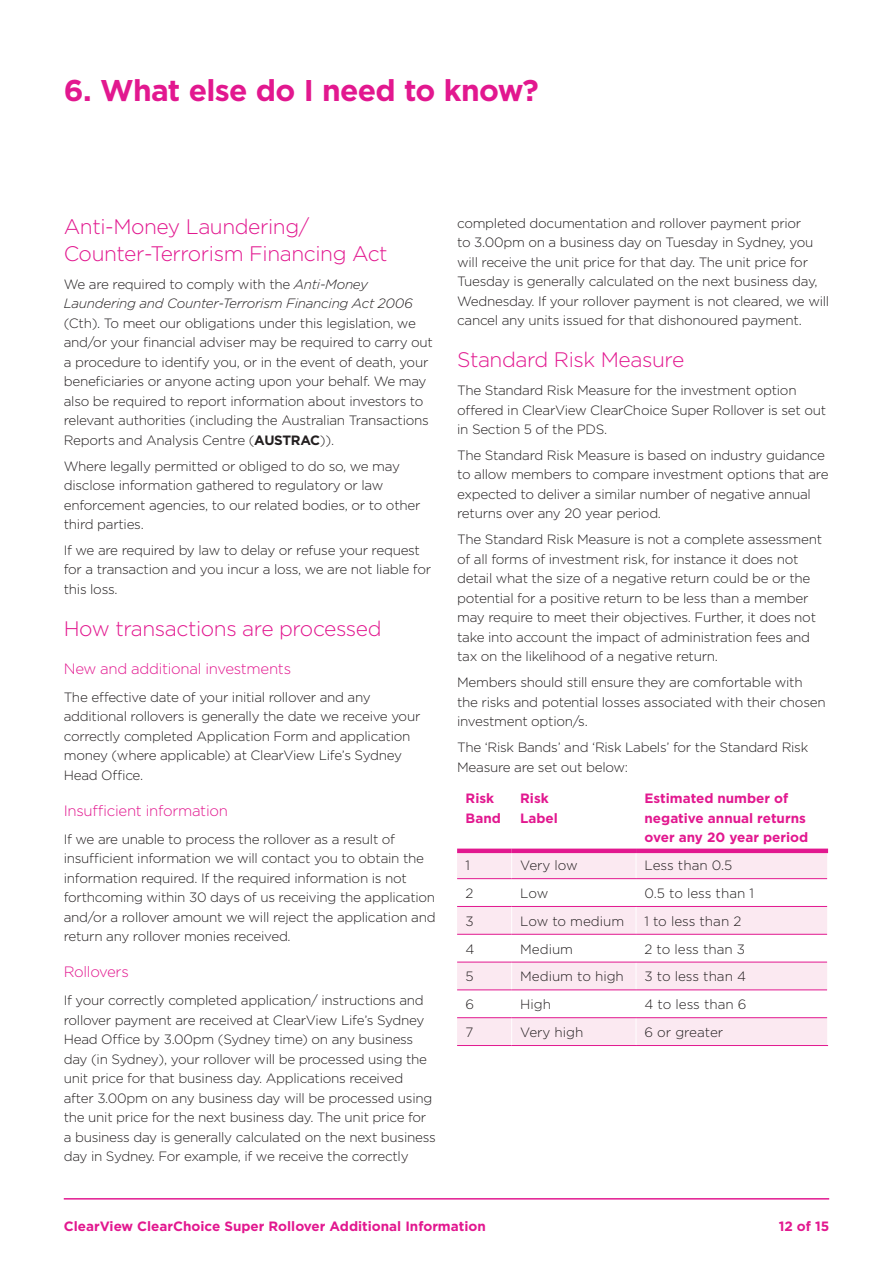
<style>
.page{position:relative;width:893px;height:1263px;background:#fff}
.page>*{position:absolute;margin:0;border:0;box-sizing:border-box;transform-origin:0 0}
._1_0_Main_heading{font:700 30px "Gotham";letter-spacing:-.025em;color:#e2188f}
._1_1_Sub_head{font:300 21px/27px "Gotham";letter-spacing:-.02em;color:#e2188f}
._1_2_Sub_sub_head{font:300 15px "Gotham";letter-spacing:-.02em;color:#e2188f}
._2_0_Body_text{font:300 13.5px/19.5px "Gotham";letter-spacing:-.02em;color:#231f20}
._2_0_Body_text-2{font:700 13.5px/19.5px "Gotham";color:#e2188f}
._2_0_Body_text-3{font:300 13.5px "Gotham";color:#231f20}
.s1{font-style:italic}
.s2{font-weight:700}
</style>
<div class="page">
<svg style="left:457px;top:853px;width:370px;height:192px;fill:#fbe9f1"></svg>
<svg style="left:511px;top:853px;width:1px;height:192px"></svg>
<svg style="left:636px;top:853px;width:1px;height:192px"></svg>
<hr style="left:457px;top:878px;width:55px;height:1px;background:#e2188f">
<hr style="left:512px;top:878px;width:124px;height:1px;background:#e2188f">
<hr style="left:636px;top:878px;width:191px;height:1px;background:#e2188f">
<hr style="left:457px;top:906px;width:55px;height:1px;background:#e2188f">
<hr style="left:512px;top:906px;width:124px;height:1px;background:#e2188f">
<hr style="left:636px;top:906px;width:191px;height:1px;background:#e2188f">
<hr style="left:457px;top:934px;width:55px;height:1px;background:#e2188f">
<hr style="left:512px;top:934px;width:124px;height:1px;background:#e2188f">
<hr style="left:636px;top:934px;width:191px;height:1px;background:#e2188f">
<hr style="left:457px;top:962px;width:55px;height:1px;background:#e2188f">
<hr style="left:512px;top:962px;width:124px;height:1px;background:#e2188f">
<hr style="left:636px;top:962px;width:191px;height:1px;background:#e2188f">
<hr style="left:457px;top:989px;width:55px;height:1px;background:#e2188f">
<hr style="left:512px;top:989px;width:124px;height:1px;background:#e2188f">
<hr style="left:636px;top:989px;width:191px;height:1px;background:#e2188f">
<hr style="left:457px;top:1017px;width:55px;height:1px;background:#e2188f">
<hr style="left:512px;top:1017px;width:124px;height:1px;background:#e2188f">
<hr style="left:636px;top:1017px;width:191px;height:1px;background:#e2188f">
<hr style="left:457px;top:1045px;width:55px;height:1px;background:#e2188f">
<hr style="left:512px;top:1045px;width:124px;height:1px;background:#e2188f">
<hr style="left:636px;top:1045px;width:192px;height:1px;background:#e2188f">
<div style="left:457px;top:848px;width:55px;height:5px;background:#e2188f"></div>
<div style="left:512px;top:848px;width:124px;height:5px;background:#e2188f"></div>
<div style="left:636px;top:848px;width:192px;height:5px;background:#e2188f"></div>
<hr style="left:64px;top:1198px;width:765px;height:1px;background:#e2188f">
<p class="_1_0_Main_heading" style="left:64px;top:70px;width:477px">6. What else do I need to know?</p>
<p class="_1_1_Sub_head" style="left:64px;top:212px;width:325px">Anti-Money Laundering/<br>Counter-Terrorism Financing Act</p>
<p class="_2_0_Body_text" style="left:64px;top:274px;width:371px">We are required to comply with the <span class="s1">Anti-Money Laundering and Counter-Terrorism Financing Act 2006 </span>(Cth). To meet our obligations under this legislation, we and/or your financial adviser may be required to carry out a procedure to identify you, or in the event of death, your beneficiaries or anyone acting upon your behalf. We may also be required to report information about investors to relevant authorities (including the Australian Transactions Reports and Analysis Centre (<span class="s2">AUSTRAC</span>)).</p>
<p class="_2_0_Body_text" style="left:64px;top:456px;width:358px">Where legally permitted or obliged to do so, we may disclose information gathered to regulatory or law enforcement agencies, to our related bodies, or to other third parties.</p>
<p class="_2_0_Body_text" style="left:64px;top:540px;width:369px">If we are required by law to delay or refuse your request for a transaction and you incur a loss, we are not liable for this loss.</p>
<p class="_1_1_Sub_head" style="left:64px;top:614px;width:319px">How transactions are processed</p>
<p class="_1_2_Sub_sub_head" style="left:64px;top:659px;width:229px">New and additional investments</p>
<p class="_2_0_Body_text" style="left:64px;top:687px;width:358px">The effective date of your initial rollover and any additional rollovers is generally the date we receive your correctly completed Application Form and application money (where applicable) at ClearView Life’s Sydney Head Office.</p>
<p class="_1_2_Sub_sub_head" style="left:64px;top:801px;width:166px">Insufficient information</p>
<p class="_2_0_Body_text" style="left:64px;top:829px;width:373px">If we are unable to process the rollover as a result of insufficient information we will contact you to obtain the information required. If the required information is not forthcoming within 30 days of us receiving the application and/or a rollover amount we will reject the application and return any rollover monies received.</p>
<p class="_1_2_Sub_sub_head" style="left:64px;top:962px;width:67px">Rollovers</p>
<p class="_2_0_Body_text" style="left:64px;top:990px;width:373px">If your correctly completed application/ instructions and rollover payment are received at ClearView Life’s Sydney Head Office by 3.00pm (Sydney time) on any business day (in Sydney), your rollover will be processed using the unit price for that business day. Applications received after 3.00pm on any business day will be processed using the unit price for the next business day. The unit price for a business day is generally calculated on the next business day in Sydney. For example, if we receive the correctly</p>
<p class="_2_0_Body_text" style="left:457px;top:213px;width:374px">completed documentation and rollover payment prior<br>to 3.00pm on a business day on Tuesday in Sydney, you will receive the unit price for that day. The unit price for Tuesday is generally calculated on the next business day, Wednesday. If your rollover payment is not cleared, we will cancel any units issued for that dishonoured payment.</p>
<p class="_1_1_Sub_head" style="left:457px;top:346px;width:229px">Standard Risk Measure</p>
<p class="_2_0_Body_text" style="left:457px;top:380px;width:371px">The Standard Risk Measure for the investment option offered in ClearView ClearChoice Super Rollover is set out in Section 5 of the PDS.</p>
<p class="_2_0_Body_text" style="left:457px;top:445px;width:373px">The Standard Risk Measure is based on industry guidance to allow members to compare investment options that are expected to deliver a similar number of negative annual returns over any 20 year period.</p>
<p class="_2_0_Body_text" style="left:457px;top:529px;width:366px">The Standard Risk Measure is not a complete assessment of all forms of investment risk, for instance it does not detail what the size of a negative return could be or the potential for a positive return to be less than a member may require to meet their objectives. Further, it does not take into account the impact of administration fees and tax on the likelihood of a negative return.</p>
<p class="_2_0_Body_text" style="left:457px;top:672px;width:370px">Members should still ensure they are comfortable with the risks and potential losses associated with their chosen investment option/s.</p>
<p class="_2_0_Body_text" style="left:457px;top:737px;width:353px">The ‘Risk Bands’ and ‘Risk Labels’ for the Standard Risk<br>Measure are set out below:</p>
<p class="_2_0_Body_text-2" style="left:466px;top:789px;width:37px">Risk<br>Band</p>
<p class="_2_0_Body_text-2" style="left:520px;top:789px;width:39px">Risk<br>Label</p>
<p class="_2_0_Body_text-2" style="left:644px;top:789px;width:165px">Estimated number of negative annual returns over any 20 year period</p>
<p class="_2_0_Body_text" style="left:466px;top:855px;width:6px">1</p>
<p class="_2_0_Body_text" style="left:520px;top:855px;width:59px">Very low</p>
<p class="_2_0_Body_text-3" style="left:644px;top:857px;width:89px">Less than 0.5</p>
<p class="_2_0_Body_text" style="left:466px;top:883px;width:9px">2</p>
<p class="_2_0_Body_text" style="left:520px;top:883px;width:30px">Low</p>
<p class="_2_0_Body_text-3" style="left:644px;top:885px;width:111px">0.5 to less than 1</p>
<p class="_2_0_Body_text" style="left:466px;top:911px;width:10px">3</p>
<p class="_2_0_Body_text-3" style="left:520px;top:912px;width:106px">Low to medium</p>
<p class="_2_0_Body_text-3" style="left:644px;top:912px;width:98px">1 to less than 2</p>
<p class="_2_0_Body_text" style="left:466px;top:939px;width:10px">4</p>
<p class="_2_0_Body_text" style="left:520px;top:939px;width:54px">Medium</p>
<p class="_2_0_Body_text-3" style="left:644px;top:940px;width:102px">2 to less than 3</p>
<p class="_2_0_Body_text" style="left:466px;top:966px;width:10px">5</p>
<p class="_2_0_Body_text-3" style="left:520px;top:968px;width:105px">Medium to high</p>
<p class="_2_0_Body_text-3" style="left:644px;top:968px;width:103px">3 to less than 4</p>
<p class="_2_0_Body_text" style="left:466px;top:994px;width:10px">6</p>
<p class="_2_0_Body_text" style="left:520px;top:994px;width:32px">High</p>
<p class="_2_0_Body_text-3" style="left:644px;top:996px;width:103px">4 to less than 6</p>
<p class="_2_0_Body_text" style="left:466px;top:1022px;width:9px">7</p>
<p class="_2_0_Body_text-3" style="left:520px;top:1024px;width:65px">Very high</p>
<p class="_2_0_Body_text-3" style="left:644px;top:1024px;width:80px">6 or greater</p>
<p class="_2_0_Body_text-2" style="left:64px;top:1217px;width:423px">ClearView ClearChoice Super Rollover Additional Information</p>
<p class="_2_0_Body_text-2" style="left:779px;top:1217px;width:52px">12 of 15</p>
</div>
